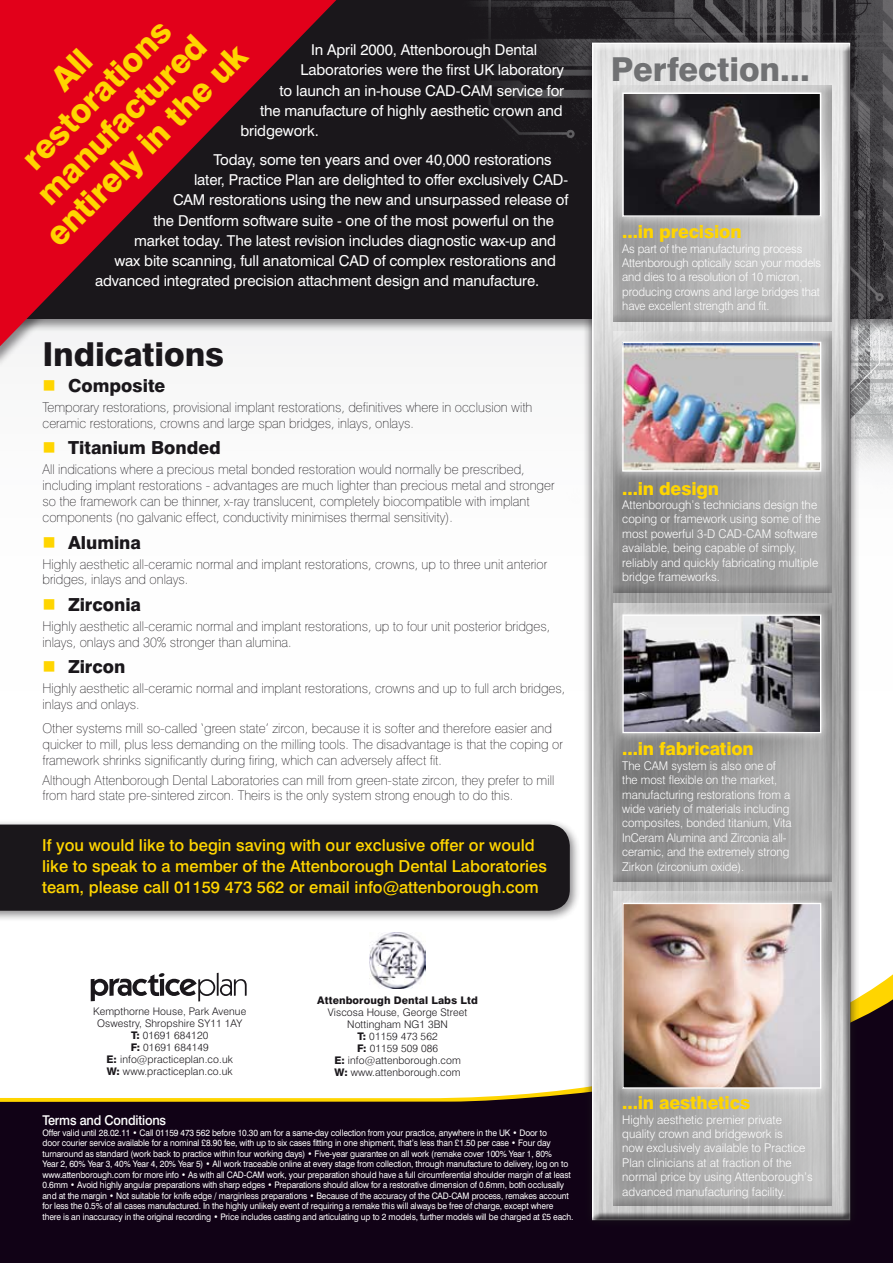
<style>
.page{position:relative;width:893px;height:1263px;background:#fff}
.page>*{position:absolute;margin:0;border:0;box-sizing:border-box;transform-origin:0 0}
.t1{font:800 33px/35.4px "Swiss 721 BT";color:#ffd500;text-align:center}
.t2{font:800 33px "Swiss 721 BT";letter-spacing:-.005em;color:#707173}
.t3{font:800 33px "Swiss 721 BT";letter-spacing:-.005em;color:#1a171b}
.t4{font:800 18px "Swiss 721 BT";letter-spacing:-.01em;color:#ffd500}
.t5{font:800 18px "Swiss 721 BT";color:#1a171b}
.t6{font:500 16.5px/21px "Swiss 721 BT";color:#ffd500}
.t7{font:15px "Swiss 721 BT";letter-spacing:-.01em;color:#fff}
.t8{font:100 13.5px/15.8px "Swiss 721 BT";color:#1a171b}
.t9{font:500 13.5px "Swiss 721 BT";letter-spacing:-.015em;color:#fff;scale:.94 1}
.t10{font:300 12px/14.4px "Swiss 721 BT";color:#fff;scale:.96 1}
.t11{font:300 12px/14.4px "Swiss 721 BT";color:#fff}
.t12{font:300 10.5px/12px "Swiss 721 BT";letter-spacing:.01em;color:#1a171b;text-align:center}
.t13{font:800 10.5px "Swiss 721 BT";letter-spacing:.01em;color:#1a171b}
.t14{font:9px/10.5px "Swiss 721 BT";letter-spacing:-.015em;color:#fff;scale:.94 1}
.s1{color:#ffd500}
.s2{font-weight:800}
</style>
<div class="page">
<svg style="left:0;top:991px;width:893px;height:272px;fill:#110216"></svg>
<img style="left:385px;top:332px;width:508px;height:137px">
<img style="left:369px;top:932px;width:57px;height:56px">
<div style="left:0;top:819px;width:581px;height:103px;background:#1a171b;opacity:.5"></div>
<div style="left:0;top:824px;width:570px;height:87px;background:#1a171b"></div>
<div style="left:0;top:0;width:893px;height:318px;background:#1a171b"></div>
<img style="left:476px;top:0;width:417px;height:318px">
<div style="left:582px;top:33px;width:278px;height:1197px;background:#1a171b;opacity:.75"></div>
<div style="left:589px;top:43px;width:262px;height:1178px;background:#1a171b;opacity:.75"></div>
<div style="left:613px;top:85px;width:220px;height:238px;background:#1a171b;opacity:.75"></div>
<div style="left:613px;top:332px;width:220px;height:261px;background:#1a171b;opacity:.75"></div>
<div style="left:613px;top:604px;width:220px;height:278px;background:#1a171b;opacity:.75"></div>
<div style="left:613px;top:892px;width:220px;height:314px;background:#1a171b;opacity:.75"></div>
<div style="left:612px;top:83px;width:219px;height:143px;background:#fff;opacity:.75"></div>
<img style="left:625px;top:95px;width:193px;height:119px">
<div style="left:622px;top:92px;width:199px;height:125px;border:2px solid #fff"></div>
<div style="left:612px;top:332px;width:219px;height:149px;background:#fff;opacity:.75"></div>
<img style="left:624px;top:344px;width:195px;height:126px">
<div style="left:622px;top:342px;width:199px;height:130px;border:1px solid #fff"></div>
<div style="left:612px;top:893px;width:219px;height:205px;background:#fff;opacity:.75"></div>
<img style="left:624px;top:905px;width:195px;height:182px">
<div style="left:622px;top:903px;width:199px;height:186px;border:1px solid #fff"></div>
<div style="left:613px;top:605px;width:218px;height:138px;background:#fff;opacity:.75"></div>
<img style="left:624px;top:616px;width:195px;height:115px">
<div style="left:622px;top:614px;width:199px;height:119px;border:1px solid #fff"></div>
<div style="left:0;top:0;width:353px;height:370px;background:#1a171b;opacity:.5"></div>
<svg style="left:0;top:0;width:336px;height:346px;fill:#e2051a"></svg>
<svg style="left:91px;top:973px;width:156px;height:28px"></svg>
<h1 class="t1" style="left:-37px;top:152px;width:271px;rotate:-45deg">All<br>restorations manufactured entirely in the uk</h1>
<p class="t7" style="left:311px;top:41px;width:228px">In April 2000, Attenborough Dental</p>
<p class="t7" style="left:301px;top:61px;width:265px">Laboratories were the first UK laboratory</p>
<p class="t7" style="left:280px;top:81px;width:286px">to launch an in-house CAD-CAM service for</p>
<p class="t7" style="left:260px;top:101px;width:304px">the manufacture of highly aesthetic crown and</p>
<p class="t7" style="left:241px;top:122px;width:80px">bridgework.</p>
<p class="t7" style="left:214px;top:150px;width:340px">Today, some ten years and over 40,000 restorations</p>
<p class="t7" style="left:194px;top:171px;width:376px">later, Practice Plan are delighted to offer exclusively CAD-</p>
<p class="t7" style="left:173px;top:191px;width:397px">CAM restorations using the new and unsurpassed release of</p>
<p class="t7" style="left:154px;top:211px;width:402px">the Dentform software suite - one of the most powerful on the</p>
<p class="t7" style="left:134px;top:231px;width:423px">market today. The latest revision includes diagnostic wax-up and</p>
<p class="t7" style="left:115px;top:252px;width:443px">wax bite scanning, full anatomical CAD of complex restorations and</p>
<p class="t7" style="left:95px;top:272px;width:446px">advanced integrated precision attachment design and manufacture.</p>
<h1 class="t3" style="left:43px;top:334px;width:183px">Indications</h1>
<h2 class="t5" style="left:43px;top:374px;width:124px"><span class="s1">■</span> Composite</h2>
<p class="t8" style="left:43px;top:399px;width:491px">Temporary restorations, provisional implant restorations, definitives where in occlusion with ceramic restorations, crowns and large span bridges, inlays, onlays.</p>
<h2 class="t5" style="left:43px;top:437px;width:180px"><span class="s1">■</span> Titanium Bonded</h2>
<p class="t8" style="left:43px;top:461px;width:514px">All indications where a precious metal bonded restoration would normally be prescribed, including implant restorations - advantages are much lighter than precious metal and stronger so the framework can be thinner, x-ray translucent, completely biocompatible with implant components (no galvanic effect, conductivity minimises thermal sensitivity).</p>
<h2 class="t5" style="left:43px;top:531px;width:100px"><span class="s1">■</span> Alumina</h2>
<p class="t8" style="left:43px;top:556px;width:506px">Highly aesthetic all-ceramic normal and implant restorations, crowns, up to three unit anterior bridges, inlays and onlays.</p>
<h2 class="t5" style="left:43px;top:593px;width:100px"><span class="s1">■</span> Zirconia</h2>
<p class="t8" style="left:43px;top:618px;width:509px">Highly aesthetic all-ceramic normal and implant restorations, up to four unit posterior bridges, inlays, onlays and 30% stronger than alumina.</p>
<h2 class="t5" style="left:43px;top:656px;width:84px"><span class="s1">■</span> Zircon</h2>
<p class="t8" style="left:43px;top:680px;width:524px">Highly aesthetic all-ceramic normal and implant restorations, crowns and up to full arch bridges, inlays and onlays.</p>
<p class="t8" style="left:43px;top:720px;width:522px">Other systems mill so-called ‘green state’ zircon, because it is softer and therefore easier and quicker to mill, plus less demanding on the milling tools. The disadvantage is that the coping or framework shrinks significantly during firing, which can adversely affect fit.</p>
<p class="t8" style="left:43px;top:772px;width:513px">Although Attenborough Dental Laboratories can mill from green-state zircon, they prefer to mill from hard state pre-sintered zircon. Theirs is the only system strong enough to do this.</p>
<p class="t6" style="left:42px;top:834px;width:506px">If you would like to begin saving with our exclusive offer or would like to speak to a member of the Attenborough Dental Laboratories team, please call 01159 473 562 or email info@attenborough.com</p>
<p class="t12" style="left:93px;top:1005px;width:155px">Kempthorne House, Park Avenue<br>Oswestry, Shropshire SY11 1AY<br><span class="s2">T:</span> 01691 684120<br><span class="s2">F:</span> 01691 684149<br><span class="s2">E:</span> info@practiceplan.co.uk<br><span class="s2">W:</span> www.practiceplan.co.uk</p>
<p class="t13" style="left:317px;top:993px;width:162px">Attenborough Dental Labs Ltd</p>
<p class="t12" style="left:328px;top:1006px;width:141px">Viscosa House, George Street<br>Nottingham NG1 3BN<br><span class="s2">T:</span> 01159 473 562<br><span class="s2">F:</span> 01159 509 086<br><span class="s2">E:</span> info@attenborough.com<br><span class="s2">W:</span> www.attenborough.com</p>
<p class="t9" style="left:43px;top:1112px;width:133px">Terms and Conditions</p>
<p class="t14" style="left:43px;top:1127px;width:566px">Offer valid until 28.02.11 • Call 01159 473 562 before 10.30 am for a same-day collection from your practice, anywhere in the UK • Door to<br>door courier service available for a nominal £8.90 fee, with up to six cases fitting in one shipment, that’s less than £1.50 per case • Four day turnaround as standard (work back to practice within four working days) • Five-year guarantee on all work (remake cover 100% Year 1, 80%<br>Year 2, 60% Year 3, 40% Year 4, 20% Year 5) • All work traceable online at every stage from collection, through manufacture to delivery, log on to www.attenborough.com for more info • As with all CAD-CAM work, your preparation should have a full circumferential shoulder margin of at least 0.6mm • Avoid highly angular preparations with sharp edges • Preparations should allow for a restorative dimension of 0.6mm, both occlusally and at the margin • Not suitable for knife edge / marginless preparations • Because of the accuracy of the CAD-CAM process, remakes account for less the 0.5% of all cases manufactured. In the highly unlikely event of requiring a remake this will always be free of charge, except where there is an inaccuracy in the original recording • Price includes casting and articulating up to 2 models, further models will be charged at £5 each.</p>
<h1 class="t2" style="left:611px;top:49px;width:200px">Perfection...</h1>
<h2 class="t4" style="left:622px;top:221px;width:121px">...in precision</h2>
<p class="t10" style="left:622px;top:241px;width:209px">As part of the manufacturing process Attenborough optically scan your models and dies to a resolution of 10 micron, producing crowns and large bridges that have excellent strength and fit.</p>
<h2 class="t4" style="left:622px;top:477px;width:98px">...in design</h2>
<p class="t11" style="left:622px;top:497px;width:200px">Attenborough’s technicians design the coping or framework using some of the most powerful 3-D CAD-CAM software available, being capable of simply, reliably and quickly fabricating multiple bridge frameworks.</p>
<h2 class="t4" style="left:622px;top:738px;width:133px">...in fabrication</h2>
<p class="t10" style="left:622px;top:758px;width:178px">The CAM system is also one of the most flexible on the market, manufacturing restorations from a wide variety of materials including composites, bonded titanium, Vita<br>InCeram Alumina and Zirconia all&shy;ceramic, and the extremely strong<br>Zirkon (zirconium oxide).</p>
<h2 class="t4" style="left:622px;top:1092px;width:130px">...in aesthetics</h2>
<p class="t11" style="left:622px;top:1112px;width:192px">Highly aesthetic premier private quality crown and bridgework is<br>now exclusively available to Practice Plan clinicians at at fraction of the normal price by using Attenborough’s advanced manufacturing facility.</p>
</div>
